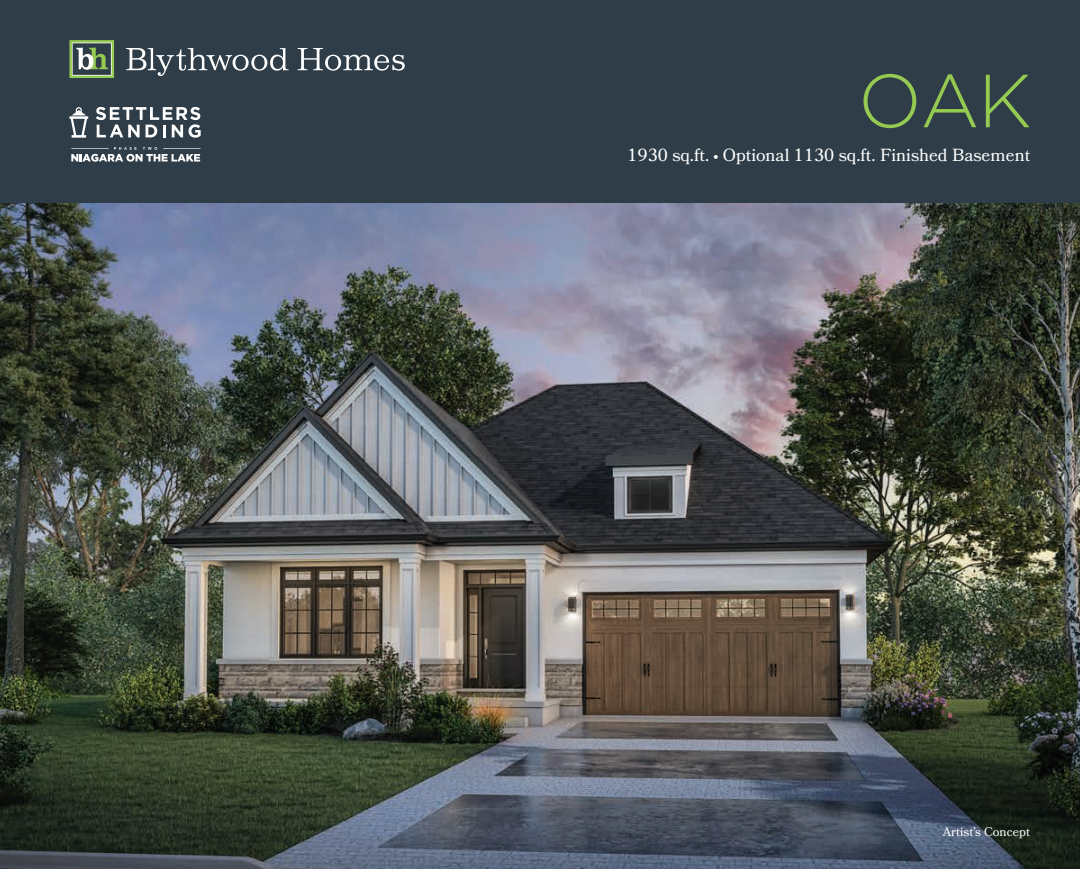
<style>
.page{position:relative;width:1080px;height:869px;background:#fff}
.page>*{position:absolute;margin:0;border:0;box-sizing:border-box;transform-origin:0 0}
.t1{font:300 75px "Gotham";color:#94ca51}
.t2{font:17.5px "Bookmania";color:#fff}
.t3{font:12.5px "Bookmania";color:#fff}
</style>
<div class="page">
<img style="left:0;top:203px;width:1080px;height:665px">
<div style="left:0;top:0;width:1080px;height:203px;background:#2e3d47"></div>
<svg style="left:96px;top:107px;width:105px;height:31px"></svg>
<svg style="left:69px;top:107px;width:19px;height:31px"></svg>
<svg style="left:71px;top:147px;width:129px;height:15px"></svg>
<hr style="left:71px;top:148px;width:38px;height:1px;background:#fff">
<hr style="left:163px;top:148px;width:38px;height:1px;background:#fff">
<svg style="left:126px;top:48px;width:163px;height:28px"></svg>
<svg style="left:298px;top:48px;width:107px;height:23px"></svg>
<svg style="left:69px;top:40px;width:45px;height:38px"></svg>
<h1 class="t1" style="left:858px;top:60px;width:175px">OAK</h1>
<p class="t2" style="left:627px;top:145px;width:404px">1930 sq.ft. • Optional 1130 sq.ft. Finished Basement</p>
<p class="t3" style="left:943px;top:824px;width:89px">Artist’s Concept</p>
</div>
